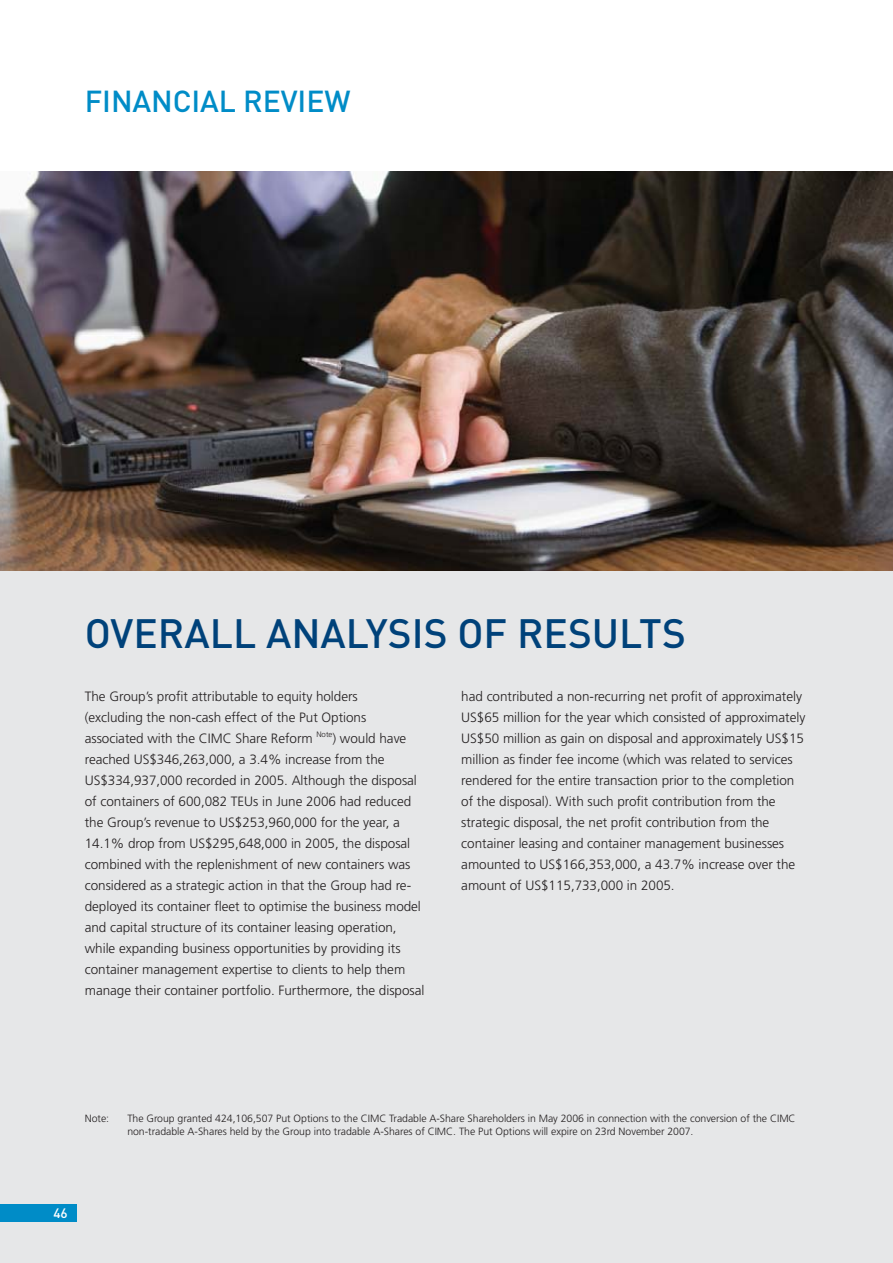
<style>
.page{position:relative;width:893px;height:1263px;background:#fff}
.page>*{position:absolute;margin:0;border:0;box-sizing:border-box;transform-origin:0 0}
.t1{font:500 40.5px "DIN";color:#00427a}
.t2{font:500 30px "DIN";letter-spacing:-.005em;color:#008cc7}
.t3{font:300 13.5px/21px "Frutiger";letter-spacing:-.005em;color:#231f20}
.t4{font:500 13.5px "DIN";color:#fff}
.t5{font:300 10.5px/13.5px "Frutiger";letter-spacing:-.005em;color:#231f20}
.t6{font:300 7.8px "Frutiger";color:#231f20}
</style>
<div class="page">
<div style="left:0;top:562px;width:892px;height:701px;background:#e6e7e8"></div>
<img style="left:0;top:171px;width:892px;height:400px">
<div style="left:0;top:1204px;width:76px;height:17px;background:#008cc7"></div>
<h2 class="t2" style="left:85px;top:90px;width:267px">FINANCIAL REVIEW</h2>
<h1 class="t1" style="left:85px;top:619px;width:602px">OVERALL ANALYSIS OF RESULTS</h1>
<p class="t3" style="left:85px;top:687px;width:283px">The Group’s profit attributable to equity holders (excluding the non-cash effect of the Put Options associated with the CIMC Share Reform</p>
<p class="t6" style="left:316px;top:731px;width:18px">Note</p>
<p class="t3" style="left:85px;top:729px;width:341px;text-indent:248px">) would have reached US$346,263,000, a 3.4% increase from the US$334,937,000 recorded in 2005. Although the disposal of containers of 600,082 TEUs in June 2006 had reduced the Group’s revenue to US$253,960,000 for the year, a 14.1% drop from US$295,648,000 in 2005, the disposal combined with the replenishment of new containers was considered as a strategic action in that the Group had re&shy;deployed its container fleet to optimise the business model and capital structure of its container leasing operation, while expanding business opportunities by providing its container management expertise to clients to help them manage their container portfolio. Furthermore, the disposal</p>
<p class="t3" style="left:461px;top:687px;width:345px">had contributed a non-recurring net profit of approximately US$65 million for the year which consisted of approximately US$50 million as gain on disposal and approximately US$15 million as finder fee income (which was related to services rendered for the entire transaction prior to the completion of the disposal). With such profit contribution from the strategic disposal, the net profit contribution from the container leasing and container management businesses amounted to US$166,353,000, a 43.7% increase over the amount of US$115,733,000 in 2005.</p>
<p class="t5" style="left:85px;top:1112px;width:26px">Note:</p>
<p class="t5" style="left:127px;top:1112px;width:669px">The Group granted 424,106,507 Put Options to the CIMC Tradable A-Share Shareholders in May 2006 in connection with the conversion of the CIMC non-tradable A-Shares held by the Group into tradable A-Shares of CIMC. The Put Options will expire on 23rd November 2007.</p>
<p class="t4" style="left:53px;top:1208px;width:16px">46</p>
</div>
